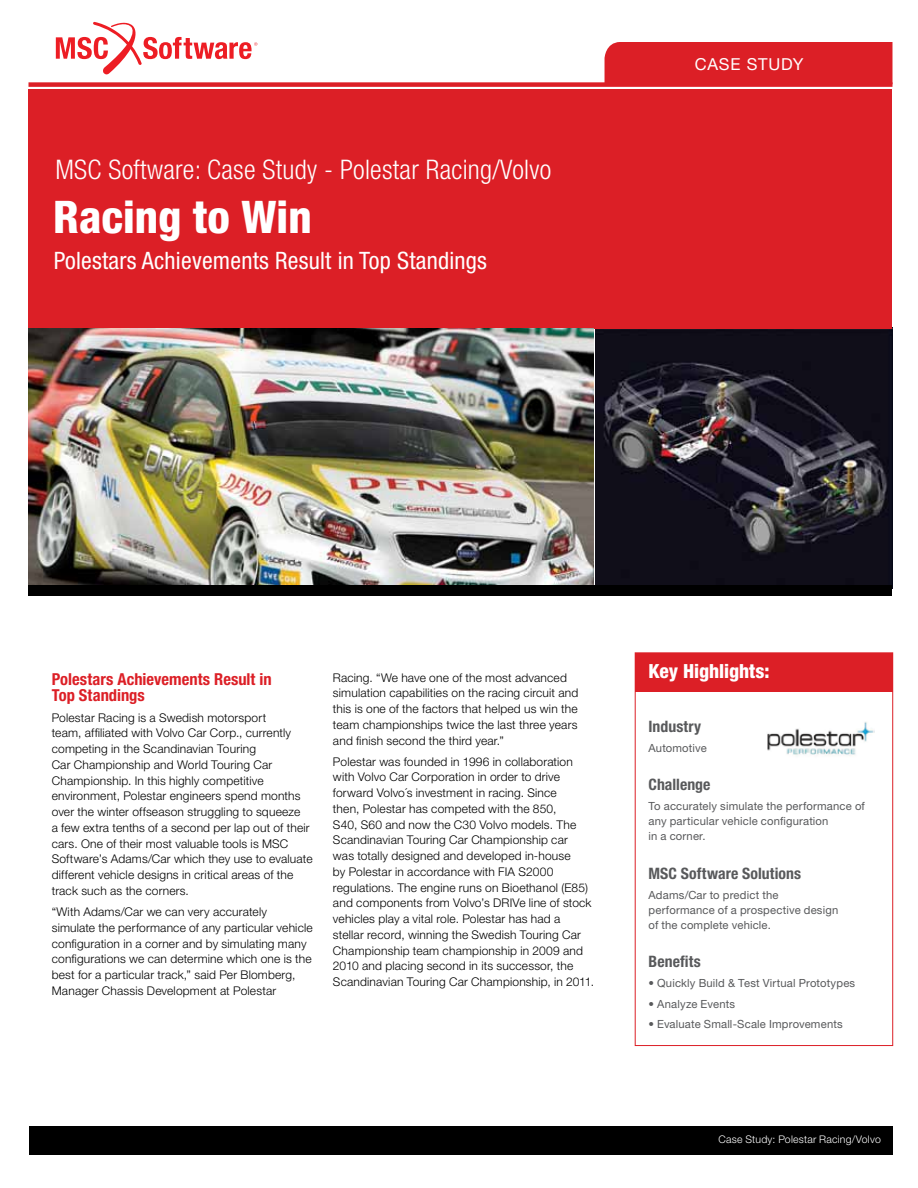
<style>
.page{position:relative;width:918px;height:1188px;background:#fff}
.page>*{position:absolute;margin:0;border:0;box-sizing:border-box;transform-origin:0 0}
.t1{font:800 condensed 45px "Helvetica Neue LT Pro";color:#fff}
.t2{font:300 condensed 27px "Helvetica Neue LT Pro";letter-spacing:.01em;color:#fff}
.t3{font:condensed 24px "Helvetica Neue LT Pro";letter-spacing:.01em;color:#fff}
.t4{font:800 condensed 19.5px "Helvetica Neue LT Pro";letter-spacing:-.005em;color:#fff}
.t5{font:700 condensed 16.5px/15.8px "Helvetica Neue LT Pro";color:#dc1f26}
.t6{font:16.5px "Helvetica Neue LT Pro";letter-spacing:.045em;color:#fff}
.t7{font:700 condensed 15.75px "Helvetica Neue LT Pro";letter-spacing:.005em;color:#58595b}
.t8{font:300 12px/15.8px "Helvetica Neue LT Pro";letter-spacing:.015em;color:#000}
.t9{font:11.25px/15px "Helvetica Neue LT Pro";letter-spacing:.015em;color:#58595b}
.t10{font:300 10.5px "Helvetica Neue LT Pro";letter-spacing:.02em;color:#fff}
</style>
<div class="page">
<svg style="left:56px;top:21px;width:201px;height:54px"></svg>
<img style="left:595px;top:328px;width:297px;height:257px">
<div style="left:28px;top:585px;width:864px;height:11px;background:#000"></div>
<div style="left:28px;top:82px;width:864px;height:5px;background:#dc1f26"></div>
<div style="left:605px;top:42px;width:287px;height:40px;background:#dc1f26"></div>
<div style="left:28px;top:89px;width:864px;height:239px;background:#dc1f26"></div>
<div style="left:635px;top:653px;width:258px;height:39px;background:#dc1f26"></div>
<div style="left:635px;top:653px;width:258px;height:393px;border:1px solid #dc1f26"></div>
<div style="left:29px;top:1126px;width:864px;height:29px;background:#000"></div>
<img style="left:767px;top:722px;width:107px;height:33px">
<img style="left:28px;top:329px;width:566px;height:256px">
<h2 class="t2" style="left:55px;top:154px;width:497px">MSC Software: Case Study - Polestar Racing/Volvo</h2>
<h1 class="t1" style="left:53px;top:190px;width:260px">Racing to Win</h1>
<h3 class="t3" style="left:54px;top:246px;width:435px">Polestars Achievements Result in Top Standings</h3>
<h3 class="t6" style="left:695px;top:54px;width:110px">CASE STUDY</h3>
<h3 class="t5" style="left:52px;top:671px;width:221px">Polestars Achievements Result in<br>Top Standings</h3>
<p class="t8" style="left:52px;top:709px;width:262px">Polestar Racing is a Swedish motorsport<br>team, affiliated with Volvo Car Corp., currently competing in the Scandinavian Touring<br>Car Championship and World Touring Car Championship. In this highly competitive environment, Polestar engineers spend months over the winter offseason struggling to squeeze<br>a few extra tenths of a second per lap out of their cars. One of their most valuable tools is MSC Software’s Adams/Car which they use to evaluate different vehicle designs in critical areas of the track such as the corners.</p>
<p class="t8" style="left:52px;top:904px;width:262px">“With Adams/Car we can very accurately simulate the performance of any particular vehicle configuration in a corner and by simulating many configurations we can determine which one is the best for a particular track,” said Per Blomberg, Manager Chassis Development at Polestar</p>
<p class="t8" style="left:333px;top:669px;width:247px">Racing. “We have one of the most advanced simulation capabilities on the racing circuit and this is one of the factors that helped us win the team championships twice the last three years and finish second the third year.”</p>
<p class="t8" style="left:333px;top:753px;width:263px">Polestar was founded in 1996 in collaboration with Volvo Car Corporation in order to drive forward Volvo´s investment in racing. Since<br>then, Polestar has competed with the 850,<br>S40, S60 and now the C30 Volvo models. The Scandinavian Touring Car Championship car<br>was totally designed and developed in-house<br>by Polestar in accordance with FIA S2000 regulations. The engine runs on Bioethanol (E85) and components from Volvo’s DRIVe line of stock vehicles play a vital role. Polestar has had a stellar record, winning the Swedish Touring Car Championship team championship in 2009 and 2010 and placing second in its successor, the Scandinavian Touring Car Championship, in 2011.</p>
<h3 class="t4" style="left:649px;top:660px;width:123px">Key Highlights:</h3>
<h3 class="t7" style="left:649px;top:716px;width:54px">Industry</h3>
<p class="t9" style="left:649px;top:740px;width:60px">Automotive</p>
<h3 class="t7" style="left:649px;top:775px;width:64px">Challenge</h3>
<p class="t9" style="left:649px;top:799px;width:218px">To accurately simulate the performance of any particular vehicle configuration<br>in a corner.</p>
<h3 class="t7" style="left:649px;top:863px;width:154px">MSC Software Solutions</h3>
<p class="t9" style="left:649px;top:887px;width:191px">Adams/Car to predict the performance of a prospective design of the complete vehicle.</p>
<h3 class="t7" style="left:649px;top:952px;width:54px">Benefits</h3>
<p class="t9" style="left:649px;top:976px;width:208px">• Quickly Build &amp; Test Virtual Prototypes</p>
<p class="t9" style="left:649px;top:996px;width:88px">• Analyze Events</p>
<p class="t9" style="left:649px;top:1016px;width:196px">• Evaluate Small-Scale Improvements</p>
<p class="t10" style="left:719px;top:1133px;width:164px">Case Study: Polestar Racing/Volvo</p>
</div>
